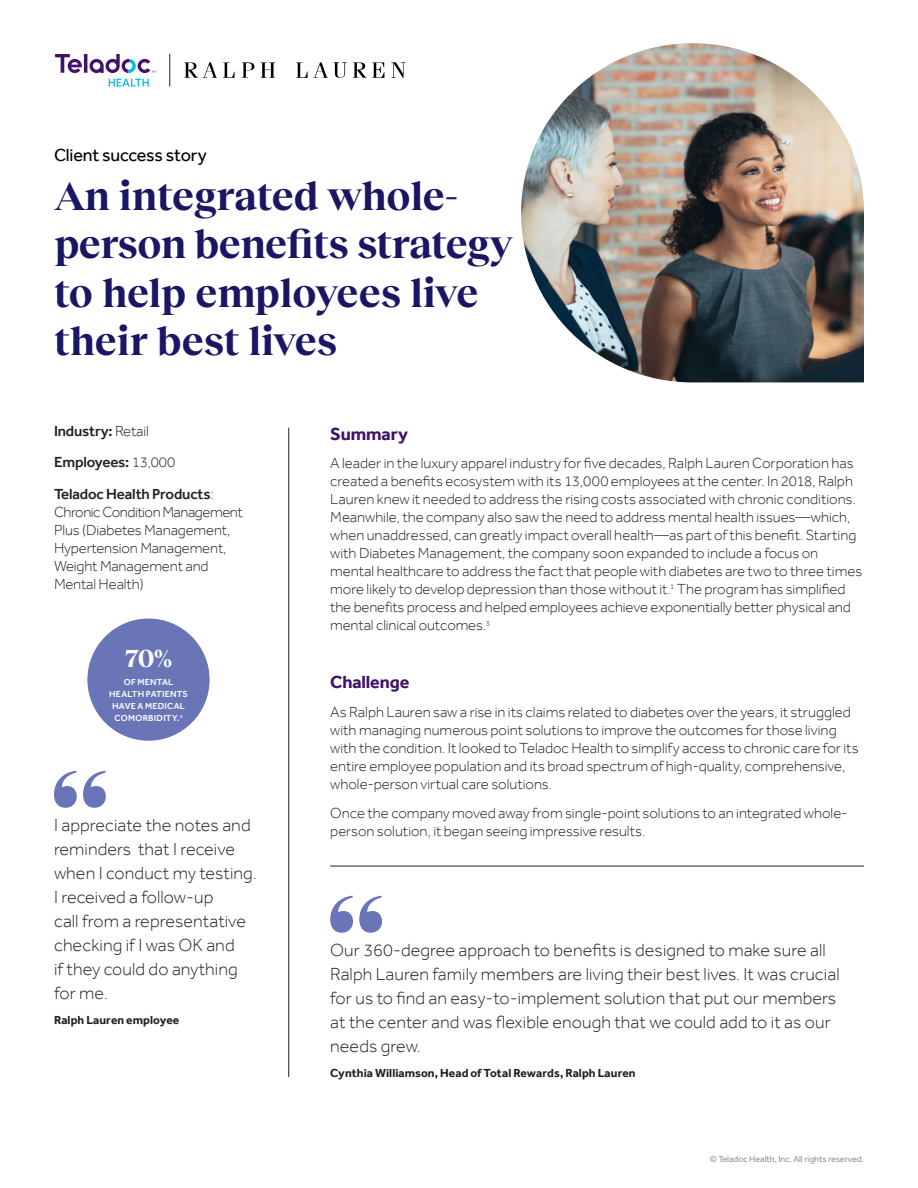
<style>
.page{position:relative;width:918px;height:1188px;background:#fff}
.page>*{position:absolute;margin:0;border:0;box-sizing:border-box;transform-origin:0 0}
.t1{font:700 40.5px/48.6px "Reckless Neue";letter-spacing:-.01em;color:#191664}
.t2{font:700 25.5px "Reckless Neue";color:#fff}
.t3{font:300 18px/24px "Effra";letter-spacing:.005em;color:#231f20}
.t4{font:18px "Effra";letter-spacing:-.015em;color:#000}
.t5{font:700 18px "Effra";letter-spacing:-.005em;color:#401368}
.t6{font:300 15px/18px "Effra";letter-spacing:-.005em;color:#231f20}
.t7{font:500 15px "Effra";letter-spacing:-.01em;color:#231f20}
.t8{font:700 12px "Effra";letter-spacing:.005em;color:#231f20}
.t9{font:500 9px/12px "Effra";letter-spacing:.03em;color:#fff;text-align:center}
.t10{font:9px "Effra";letter-spacing:-.01em;color:#939598}
.s1{font-weight:300}
</style>
<div class="page">
<hr style="left:170px;top:54px;width:1px;height:32px;background:#231f20">
<hr style="left:330px;top:866px;width:534px;height:1px;background:#231f20">
<hr style="left:288px;top:428px;width:1px;height:649px;background:#231f20">
<svg style="left:109px;top:79px;width:40px;height:8px"></svg>
<svg style="left:55px;top:54px;width:101px;height:19px"></svg>
<svg style="left:184px;top:62px;width:33px;height:16px"></svg>
<svg style="left:223px;top:62px;width:12px;height:16px"></svg>
<svg style="left:242px;top:62px;width:12px;height:16px"></svg>
<svg style="left:261px;top:62px;width:14px;height:16px"></svg>
<svg style="left:296px;top:62px;width:51px;height:16px"></svg>
<svg style="left:353px;top:62px;width:31px;height:16px"></svg>
<svg style="left:391px;top:62px;width:14px;height:16px"></svg>
<img style="left:521px;top:43px;width:343px;height:339px">
<svg style="left:330px;top:896px;width:23px;height:37px"></svg>
<svg style="left:359px;top:896px;width:23px;height:37px"></svg>
<div style="left:87px;top:619px;width:123px;height:122px;background:#6a75b8;border-radius:50%"></div>
<svg style="left:54px;top:771px;width:23px;height:37px"></svg>
<svg style="left:83px;top:771px;width:23px;height:37px"></svg>
<p class="t4" style="left:54px;top:144px;width:154px">Client success story</p>
<h1 class="t1" style="left:54px;top:168px;width:460px">An integrated whole&shy;person benefts strategy to help employees live their best lives</h1>
<p class="t7" style="left:54px;top:422px;width:96px">Industry: <span class="s1">Retail</span></p>
<p class="t7" style="left:54px;top:453px;width:123px">Employees: <span class="s1">13,000</span></p>
<p class="t7" style="left:54px;top:485px;width:161px">Teladoc Health Products<span class="s1">:</span></p>
<p class="t6" style="left:54px;top:502px;width:190px">Chronic Condition Management<br>Plus (Diabetes Management,<br>Hypertension Management,<br>Weight Management and<br>Mental Health)</p>
<p class="t2" style="left:125px;top:640px;width:49px">70%</p>
<p class="t9" style="left:109px;top:676px;width:80px">OF MENTAL<br>HEALTH PATIENTS<br>HAVE A MEDICAL<br>COMORBIDITY.<sup>2</sup></p>
<p class="t3" style="left:54px;top:813px;width:204px">I appreciate the notes and reminders that I receive when I conduct my testing.<br>I received a follow-up<br>call from a representative checking if I was OK and<br>if they could do anything for me.</p>
<h6 class="t8" style="left:54px;top:1013px;width:127px">Ralph Lauren employee</h6>
<p class="t5" style="left:330px;top:423px;width:79px">Summary</p>
<p class="t6" style="left:330px;top:454px;width:534px">A leader in the luxury apparel industry for five decades, Ralph Lauren Corporation has created a benefits ecosystem with its 13,000 employees at the center. In 2018, Ralph Lauren knew it needed to address the rising costs associated with chronic conditions.<br>Meanwhile, the company also saw the need to address mental health issues—which, when unaddressed, can greatly impact overall health—as part of this benefit. Starting with Diabetes Management, the company soon expanded to include a focus on mental healthcare to address the fact that people with diabetes are two to three times more likely to develop depression than those without it.<sup>1</sup> The program has simplified the benefits process and helped employees achieve exponentially better physical and mental clinical outcomes.<sup>3</sup></p>
<h4 class="t5" style="left:330px;top:671px;width:81px">Challenge</h4>
<p class="t6" style="left:330px;top:703px;width:530px">As Ralph Lauren saw a rise in its claims related to diabetes over the years, it struggled with managing numerous point solutions to improve the outcomes for those living with the condition. It looked to Teladoc Health to simplify access to chronic care for its entire employee population and its broad spectrum of high-quality, comprehensive, whole-person virtual care solutions.</p>
<p class="t6" style="left:330px;top:804px;width:519px">Once the company moved away from single-point solutions to an integrated whole&shy;person solution, it began seeing impressive results.</p>
<p class="t3" style="left:330px;top:938px;width:511px">Our 360-degree approach to benefits is designed to make sure all Ralph Lauren family members are living their best lives. It was crucial for us to find an easy-to-implement solution that put our members at the center and was flexible enough that we could add to it as our needs grew.</p>
<p class="t8" style="left:330px;top:1066px;width:307px">Cynthia Williamson, Head of Total Rewards, Ralph Lauren</p>
<p class="t10" style="left:710px;top:1154px;width:156px">© Teladoc Health, Inc. All rights reserved.</p>
</div>
